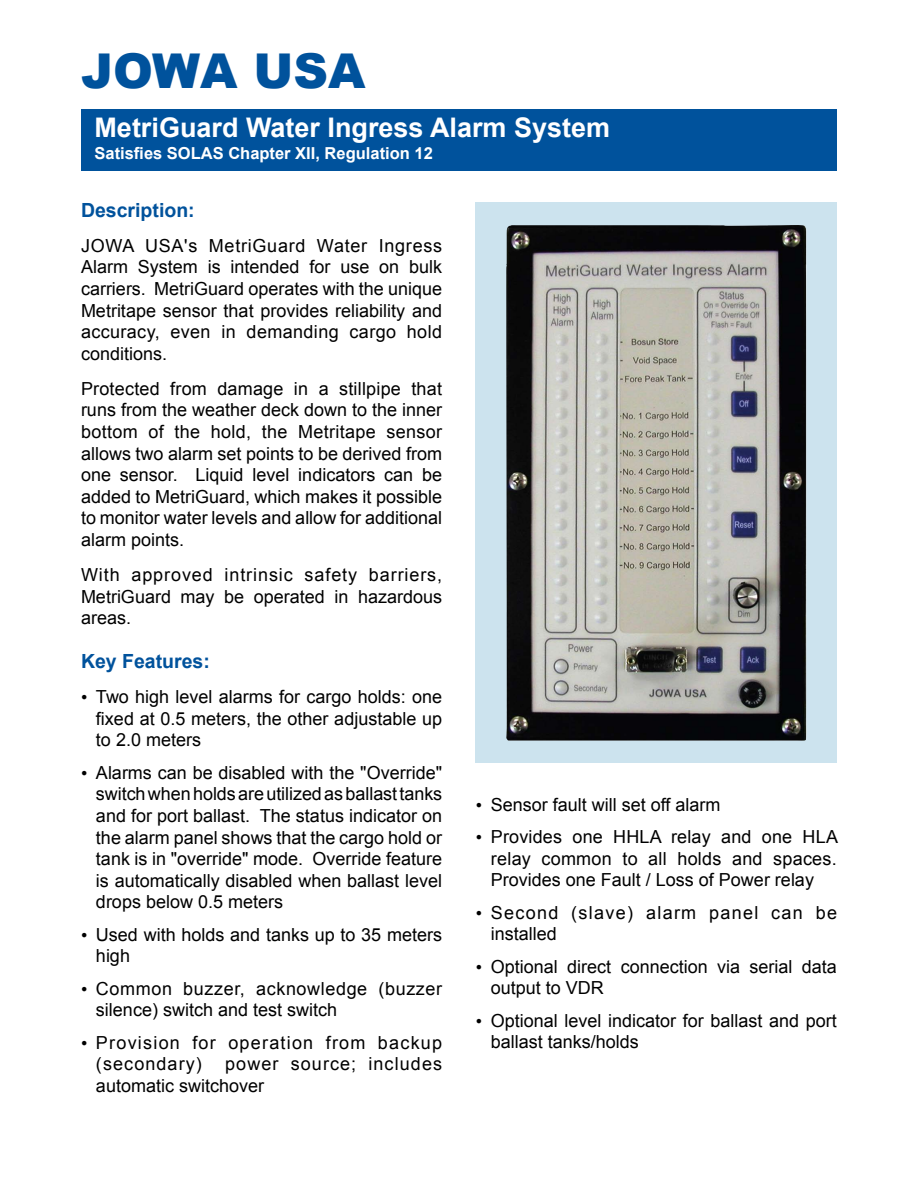
<style>
.page{position:relative;width:918px;height:1188px;background:#fff}
.page>*{position:absolute;margin:0;border:0;box-sizing:border-box;transform-origin:0 0}
.t1{font:900 48px "Arial";color:#00529c}
.t2{font:700 27px "Arial";color:#fff}
.t3{font:700 19.5px "Arial";color:#00529c}
.t4{font:18px/21.6px "Arial";color:#000;text-align:justify}
.t5{font:18px/21.6px "Arial";letter-spacing:.035em;color:#000}
.t6{font:18px/21.6px "Arial";letter-spacing:.07em;color:#000}
.t7{font:18px/21.6px "Arial";letter-spacing:.075em;color:#000}
.t8{font:700 16.5px "Arial";color:#fff}
.s1{font-family:"Times New Roman"}
</style>
<div class="page">
<div style="left:476px;top:203px;width:361px;height:560px;background:#cce3ee"></div>
<div style="left:81px;top:109px;width:756px;height:62px;background:#00529c"></div>
<img style="left:506px;top:225px;width:301px;height:516px">
<h1 class="t1" style="left:81px;top:36px;width:286px">JOWA USA</h1>
<h2 class="t2" style="left:94px;top:109px;width:517px">MetriGuard Water Ingress Alarm System</h2>
<p class="t8" style="left:94px;top:142px;width:340px">Satisfies SOLAS Chapter XII, Regulation 12</p>
<p class="t3" style="left:81px;top:197px;width:115px">Description:</p>
<p class="t4" style="left:81px;top:235px;width:363px">JOWA USA's MetriGuard Water Ingress Alarm System is intended for use on bulk carriers. MetriGuard operates with the unique Metritape sensor that provides reliability and accuracy, even in demanding cargo hold conditions.</p>
<p class="t4" style="left:81px;top:378px;width:363px">Protected from damage in a stillpipe that runs from the weather deck down to the inner bottom of the hold, the Metritape sensor allows two alarm set points to be derived from one sensor. Liquid level indicators can be added to MetriGuard, which makes it possible to monitor water levels and allow for additional alarm points.</p>
<p class="t4" style="left:81px;top:564px;width:363px">With approved intrinsic safety barriers, MetriGuard may be operated in hazardous areas.</p>
<p class="t3" style="left:81px;top:648px;width:130px">Key Features:</p>
<p class="t4" style="left:96px;top:686px;width:348px;text-indent:-15px"><span class="s1">•</span> Two high level alarms for cargo holds: one fixed at 0.5 meters, the other adjustable up to 2.0 meters</p>
<p class="t4" style="left:96px;top:762px;width:348px;text-indent:-15px"><span class="s1">•</span> Alarms can be disabled with the "Override" switch when holds are utilized as ballast tanks and for port ballast. The status indicator on the alarm panel shows that the cargo hold or tank is in "override" mode. Override feature is automatically disabled when ballast level drops below 0.5 meters</p>
<p class="t4" style="left:96px;top:924px;width:348px;text-indent:-15px"><span class="s1">•</span> Used with holds and tanks up to 35 meters high</p>
<p class="t5" style="left:96px;top:978px;width:348px;text-indent:-15px"><span class="s1">•</span> Common buzzer, acknowledge (buzzer silence) switch and test switch</p>
<p class="t6" style="left:96px;top:1032px;width:348px;text-indent:-15px"><span class="s1">•</span> Provision for operation from backup (secondary)</p>
<p class="t4" style="left:96px;top:1053px;width:348px;text-indent:129px">power source; includes automatic switchover</p>
<p class="t4" style="left:476px;top:794px;width:246px"><span class="s1">•</span> Sensor fault will set off alarm</p>
<p class="t4" style="left:491px;top:826px;width:349px;text-indent:-15px"><span class="s1">•</span> Provides one HHLA relay and one HLA relay common to all holds and spaces.<br>Provides one Fault / Loss of Power relay</p>
<p class="t7" style="left:491px;top:902px;width:348px;text-indent:-15px"><span class="s1">•</span> Second (slave) alarm panel can be installed</p>
<p class="t4" style="left:491px;top:956px;width:348px;text-indent:-15px"><span class="s1">•</span> Optional direct connection via serial data output to VDR</p>
<p class="t4" style="left:491px;top:1010px;width:348px;text-indent:-15px"><span class="s1">•</span> Optional level indicator for ballast and port ballast tanks/holds</p>
</div>
